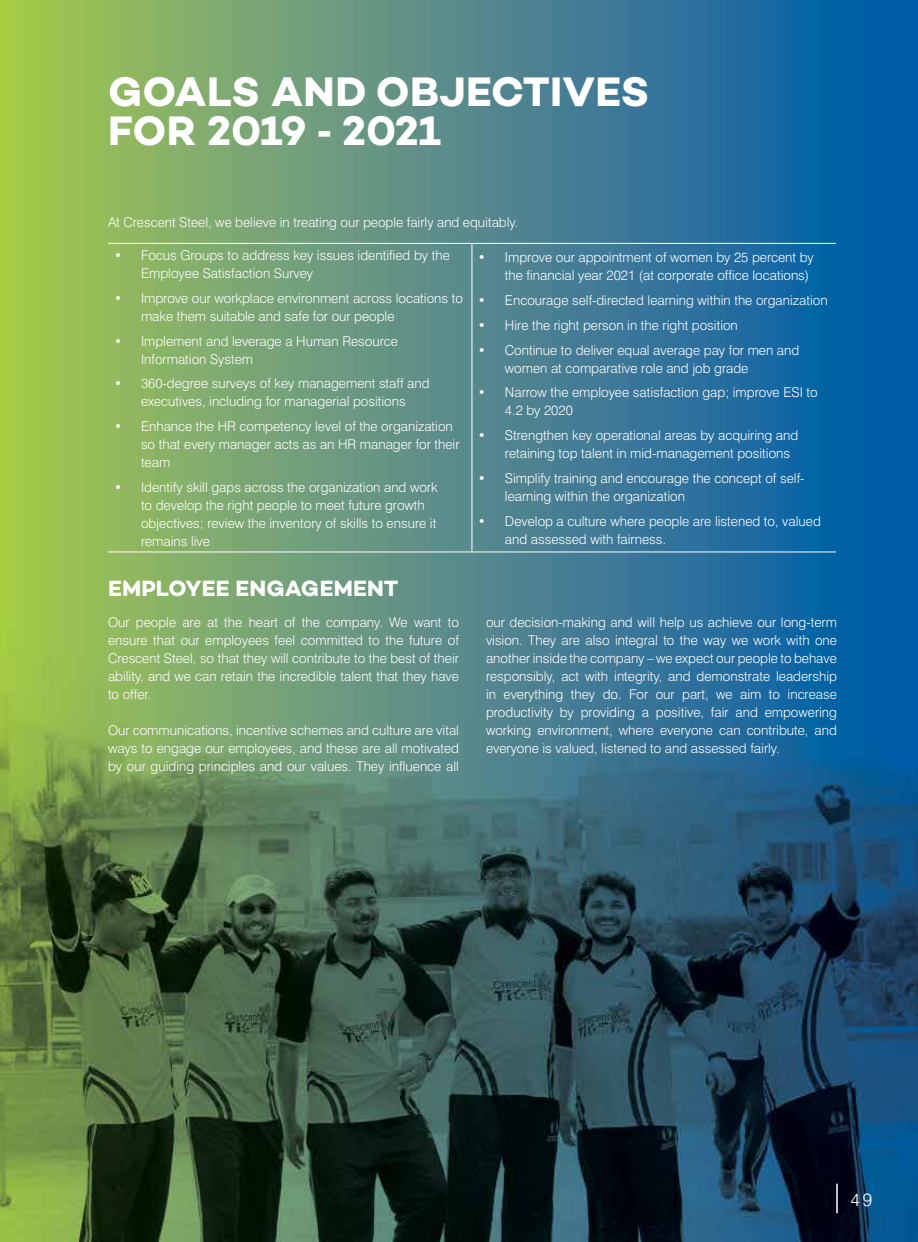
<style>
.page{position:relative;width:918px;height:1242px;background:#fff}
.page>*{position:absolute;margin:0;border:0;box-sizing:border-box;transform-origin:0 0}
.t1{font:42px/38.4px "Campton Bold DEMO";letter-spacing:-.005em;color:#fff}
.t2{font:22.5px "Campton Bold DEMO";letter-spacing:.01em;color:#fff}
.t3{font:300 18px "Swiss 721 BT";color:#fff}
.t4{font:300 13.5px/18px "Swiss 721 BT";color:#fff}
.s1{font-family:"Swiss 721 BT";font-weight:700}
</style>
<div class="page">
<img style="left:0;top:0;width:918px;height:1242px">
<hr style="left:108px;top:243px;width:364px;height:1px;background:#fff">
<hr style="left:472px;top:243px;width:364px;height:1px;background:#fff">
<hr style="left:108px;top:552px;width:364px;height:1px;background:#fff">
<hr style="left:472px;top:552px;width:364px;height:1px;background:#fff">
<hr style="left:472px;top:244px;width:1px;height:308px;background:#fff">
<hr style="left:836px;top:1184px;width:2px;height:29px;background:#fff">
<h1 class="t1" style="left:108px;top:73px;width:543px">GOALS AND OBJECTIVES<br>FOR 2019 <span class="s1">-</span> 2021</h1>
<p class="t4" style="left:108px;top:213px;width:412px">At Crescent Steel, we believe in treating our people fairly and equitably.</p>
<p class="t4" style="left:141px;top:246px;width:310px;text-indent:-27px">• Focus Groups to address key issues identified by the<br>Employee Satisfaction Survey</p>
<p class="t4" style="left:141px;top:289px;width:323px;text-indent:-27px">• Improve our workplace environment across locations to make them suitable and safe for our people</p>
<p class="t4" style="left:141px;top:332px;width:259px;text-indent:-27px">• Implement and leverage a Human Resource<br>Information System</p>
<p class="t4" style="left:114px;top:375px;width:317px;text-align:center">• 360-degree surveys of key management staff and executives, including for managerial positions</p>
<p class="t4" style="left:141px;top:417px;width:320px;text-indent:-27px">• Enhance the HR competency level of the organization so that every manager acts as an HR manager for their team</p>
<p class="t4" style="left:141px;top:478px;width:298px;text-indent:-27px">• Identify skill gaps across the organization and work to develop the right people to meet future growth objectives; review the inventory of skills to ensure it remains live</p>
<p class="t4" style="left:505px;top:248px;width:310px;text-indent:-27px">• Improve our appointment of women by 25 percent by the financial year 2021 (at corporate office locations)</p>
<p class="t4" style="left:478px;top:291px;width:351px">• Encourage self-directed learning within the organization</p>
<p class="t4" style="left:478px;top:316px;width:262px">• Hire the right person in the right position</p>
<p class="t4" style="left:505px;top:341px;width:296px;text-indent:-27px">• Continue to deliver equal average pay for men and women at comparative role and job grade</p>
<p class="t4" style="left:505px;top:383px;width:314px;text-indent:-27px">• Narrow the employee satisfaction gap; improve ESI to<br>4.2 by 2020</p>
<p class="t4" style="left:505px;top:426px;width:295px;text-indent:-27px">• Strengthen key operational areas by acquiring and retaining top talent in mid-management positions</p>
<p class="t4" style="left:505px;top:469px;width:301px;text-indent:-27px">• Simplify training and encourage the concept of self&shy;learning within the organization</p>
<p class="t4" style="left:505px;top:512px;width:317px;text-indent:-27px">• Develop a culture where people are listened to, valued and assessed with fairness.</p>
<h2 class="t2" style="left:108px;top:575px;width:292px">EMPLOYEE ENGAGEMENT</h2>
<p class="t4" style="left:108px;top:613px;width:353px;text-align:justify">Our people are at the heart of the company. We want to ensure that our employees feel committed to the future of Crescent Steel, so that they will contribute to the best of their ability, and we can retain the incredible talent that they have to offer.</p>
<p class="t4" style="left:108px;top:721px;width:353px;text-align:justify">Our communications, incentive schemes and culture are vital ways to engage our employees, and these are all motivated by our guiding principles and our values. They influence all</p>
<p class="t4" style="left:486px;top:613px;width:353px;text-align:justify">our decision-making and will help us achieve our long-term vision. They are also integral to the way we work with one another inside the company – we expect our people to behave responsibly, act with integrity, and demonstrate leadership in everything they do. For our part, we aim to increase productivity by providing a positive, fair and empowering working environment, where everyone can contribute, and everyone is valued, listened to and assessed fairly.</p>
<h3 class="t3" style="left:850px;top:1188px;width:24px">49</h3>
</div>
